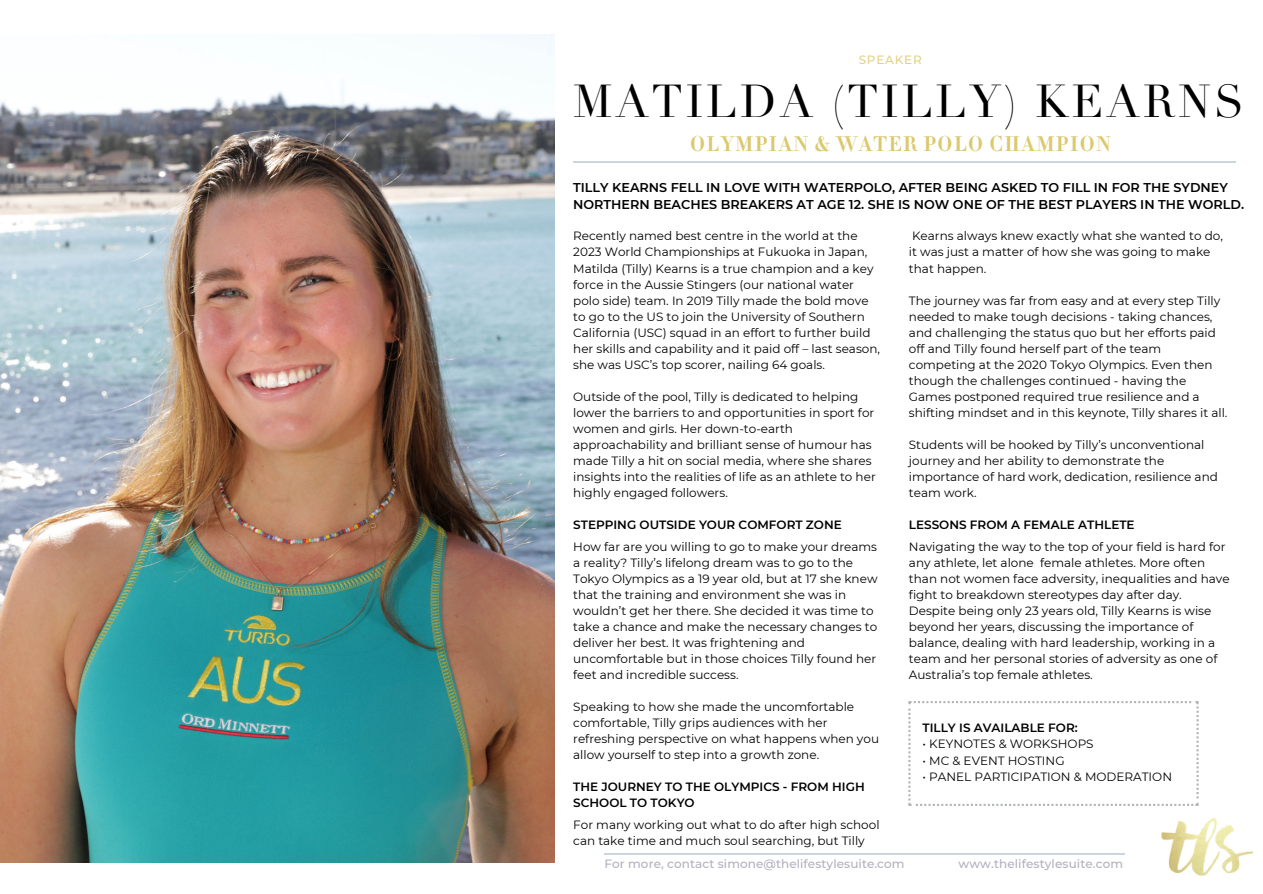
<style>
.page{position:relative;width:1263px;height:894px;background:#fff}
.page>*{position:absolute;margin:0;border:0;box-sizing:border-box;transform-origin:0 0}
.t1{font:45px "Didot";letter-spacing:.07em;color:#000}
.t2{font:21px "Didot HTF B06 Bold";letter-spacing:.07em;color:#dbc96e}
.t3{font:600 12.75px/17px "Montserrat";color:#000}
.t4{font:12px/16px "Montserrat";color:#000}
.t5{font:600 12px/16px "Montserrat";color:#000}
.t6{font:500 12px "Montserrat";letter-spacing:.01em;color:#b0b0bf}
.t7{font:500 12px "Montserrat";letter-spacing:.065em;color:#e1d289}
</style>
<div class="page">
<hr style="left:573px;top:161px;width:663px;height:2px;background:#cad6dd">
<svg style="left:908px;top:701px;width:291px;height:28px"></svg>
<img style="left:0;top:34px;width:555px;height:828px">
<img style="left:1161px;top:817px;width:92px;height:59px">
<hr style="left:604px;top:853px;width:521px;height:1px;background:#cad6dd">
<h3 class="t7" style="left:859px;top:52px;width:65px">SPEAKER</h3>
<h4 class="t1" style="left:573px;top:75px;width:672px">MATILDA (TILLY) KEARNS</h4>
<p class="t2" style="left:690px;top:134px;width:422px">OLYMPIAN &amp; WATER POLO CHAMPION</p>
<h5 class="t3" style="left:573px;top:178px;width:672px">TILLY KEARNS FELL IN LOVE WITH WATERPOLO, AFTER BEING ASKED TO FILL IN FOR THE SYDNEY<br>NORTHERN BEACHES BREAKERS AT AGE 12. SHE IS NOW ONE OF THE BEST PLAYERS IN THE WORLD.</h5>
<p class="t4" style="left:909px;top:228px;width:315px">Kearns always knew exactly what she wanted to do, it was just a matter of how she was going to make that happen.</p>
<p class="t4" style="left:909px;top:292px;width:320px">The journey was far from easy and at every step Tilly needed to make tough decisions - taking chances, and challenging the status quo but her efforts paid off and Tilly found herself part of the team competing at the 2020 Tokyo Olympics. Even then though the challenges continued - having the Games postponed required true resilience and a shifting mindset and in this keynote, Tilly shares it all.</p>
<p class="t4" style="left:909px;top:436px;width:310px">Students will be hooked by Tilly’s unconventional journey and her ability to demonstrate the importance of hard work, dedication, resilience and team work.</p>
<p class="t5" style="left:909px;top:516px;width:227px">LESSONS FROM A FEMALE ATHLETE</p>
<p class="t4" style="left:909px;top:538px;width:322px">Navigating the way to the top of your field is hard for any athlete, let alone female athletes. More often than not women face adversity, inequalities and have fight to breakdown stereotypes day after day.<br>Despite being only 23 years old, Tilly Kearns is wise beyond her years, discussing the importance of balance, dealing with hard leadership, working in a team and her personal stories of adversity as one of Australia’s top female athletes.</p>
<p class="t4" style="left:573px;top:228px;width:308px">Recently named best centre in the world at the 2023 World Championships at Fukuoka in Japan, Matilda (Tilly) Kearns is a true champion and a key force in the Aussie Stingers (our national water polo side) team. In 2019 Tilly made the bold move to go to the US to join the University of Southern California (USC) squad in an effort to further build her skills and capability and it paid off – last season, she was USC’s top scorer, nailing 64 goals.</p>
<p class="t4" style="left:573px;top:388px;width:304px">Outside of the pool, Tilly is dedicated to helping lower the barriers to and opportunities in sport for women and girls. Her down-to-earth approachability and brilliant sense of humour has made Tilly a hit on social media, where she shares insights into the realities of life as an athlete to her highly engaged followers.</p>
<p class="t5" style="left:573px;top:516px;width:270px">STEPPING OUTSIDE YOUR COMFORT ZONE</p>
<p class="t4" style="left:573px;top:538px;width:306px">How far are you willing to go to make your dreams a reality? Tilly’s lifelong dream was to go to the Tokyo Olympics as a 19 year old, but at 17 she knew that the training and environment she was in wouldn’t get her there. She decided it was time to take a chance and make the necessary changes to deliver her best. It was frightening and uncomfortable but in those choices Tilly found her feet and incredible success.</p>
<p class="t4" style="left:573px;top:698px;width:307px">Speaking to how she made the uncomfortable comfortable, Tilly grips audiences with her refreshing perspective on what happens when you allow yourself to step into a growth zone.</p>
<p class="t5" style="left:573px;top:778px;width:293px">THE JOURNEY TO THE OLYMPICS - FROM HIGH<br>SCHOOL TO TOKYO</p>
<p class="t4" style="left:573px;top:816px;width:308px">For many working out what to do after high school can take time and much soul searching, but Tilly</p>
<h5 class="t5" style="left:922px;top:720px;width:157px">TILLY IS AVAILABLE FOR:</h5>
<h5 class="t4" style="left:922px;top:736px;width:173px">• KEYNOTES &amp; WORKSHOPS</h5>
<h5 class="t4" style="left:922px;top:752px;width:144px">• MC &amp; EVENT HOSTING</h5>
<h5 class="t4" style="left:922px;top:768px;width:251px">• PANEL PARTICIPATION &amp; MODERATION</h5>
<h1 class="t6" style="left:604px;top:856px;width:302px">For more, contact simone@thelifestylesuite.com</h1>
<h2 class="t6" style="left:958px;top:856px;width:166px">www.thelifestylesuite.com</h2>
</div>
